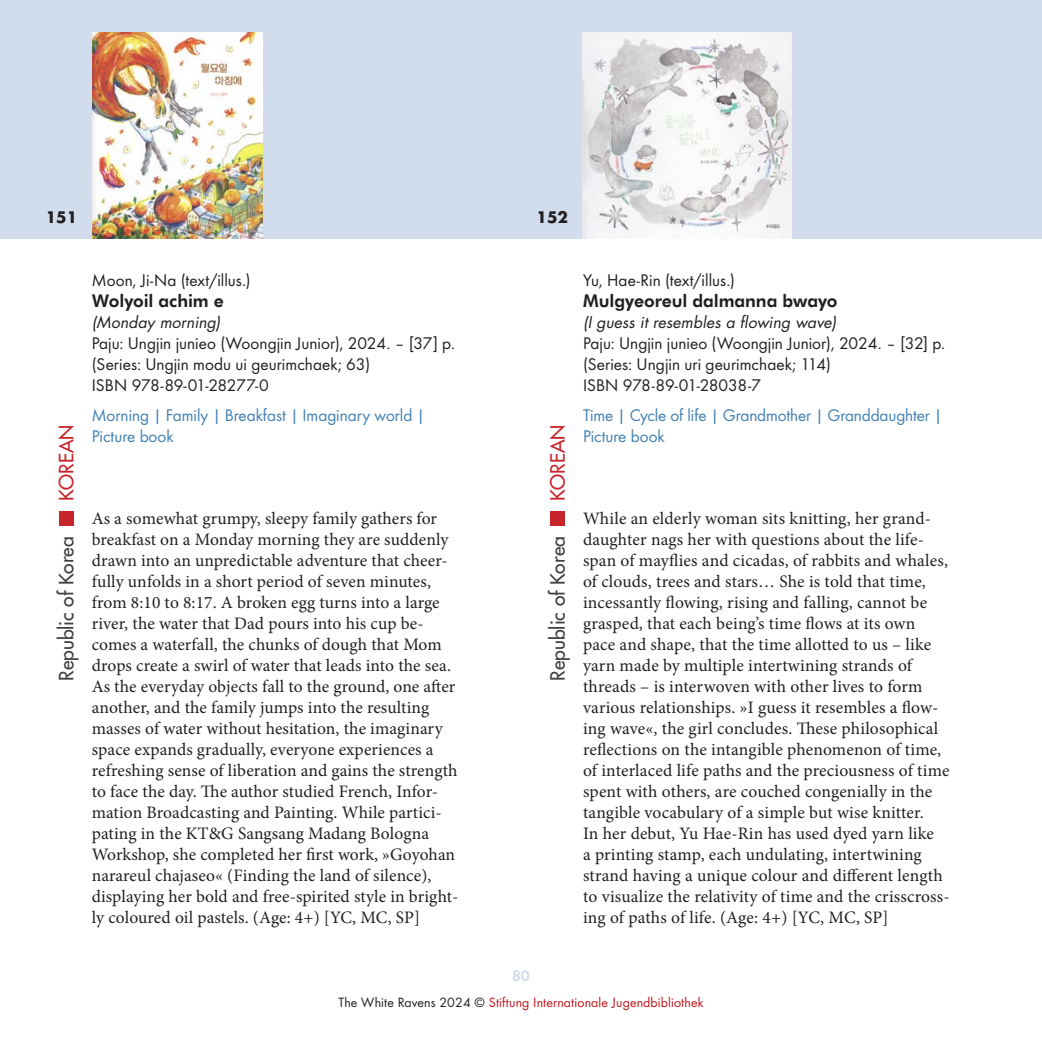
<style>
.page{position:relative;width:1042px;height:1042px;background:#fff}
.page>*{position:absolute;margin:0;border:0;box-sizing:border-box;transform-origin:0 0}
.t1{font:19.25px "Futura";color:#3e3e3f}
.t2{font:19.25px "Futura";color:#c6252c}
._03-country{font:17.5px/21px "Minion Pro";letter-spacing:.005em;color:#231f20}
._03-country-2{font:17.5px "Futura Boo";letter-spacing:.005em;color:#231f20}
._03-country-3{font:17.5px/21px "Futura Boo";color:#4281b4}
._03-country-4{font:17.5px "Futura Boo";letter-spacing:-.015em;color:#231f20}
._03-country-5{font:800 17.5px "Futura BT";letter-spacing:-.005em;color:#231f20}
.Zahl{font:700 17.5px "Futura";color:#231f20}
._03-country-6{font:italic 15.75px "Futura";letter-spacing:.01em;color:#231f20}
.t3{font:15.75px "Futura Dem";color:#d1dbeb}
.t4{font:14px "Futura Boo";letter-spacing:.01em;color:#c4121a}
.s1{color:#231f20}
</style>
<div class="page">
<div style="left:59px;top:511px;width:15px;height:15px;background:#c6252c"></div>
<div style="left:550px;top:511px;width:15px;height:15px;background:#c6252c"></div>
<div style="left:0;top:0;width:1042px;height:238px;background:#d1ddec"></div>
<img style="left:92px;top:32px;width:171px;height:206px">
<img style="left:583px;top:32px;width:208px;height:206px">
<p class="Zahl" style="left:46px;top:204px;width:33px">151</p>
<p class="Zahl" style="left:536px;top:204px;width:33px">152</p>
<p class="t2" style="left:54px;top:501px;width:78px;rotate:-90deg">KOREAN</p>
<p class="t1" style="left:54px;top:681px;width:146px;rotate:-90deg">Republic of Korea</p>
<p class="_03-country-2" style="left:92px;top:268px;width:160px">Moon, Ji-Na (text/illus.)</p>
<p class="_03-country-5" style="left:92px;top:290px;width:134px">Wolyoil achim e</p>
<p class="_03-country-6" style="left:92px;top:312px;width:130px">(Monday morning)</p>
<p class="_03-country-2" style="left:92px;top:331px;width:365px">Paju: Ungjin junieo (Woongjin Junior), 2024. – [37] p.</p>
<p class="_03-country-2" style="left:92px;top:352px;width:280px">(Series: Ungjin modu ui geurimchaek; 63)</p>
<p class="_03-country-4" style="left:92px;top:373px;width:179px">ISBN 978-89-01-28277-0</p>
<p class="_03-country-3" style="left:92px;top:404px;width:335px">Morning | Family | Breakfast | Imaginary world |<br>Picture book</p>
<p class="_03-country" style="left:92px;top:508px;width:368px">As a somewhat grumpy, sleepy family gathers for breakfast on a Monday morning they are suddenly drawn into an unpredictable adventure that cheer&shy;fully unfolds in a short period of seven minutes, from 8:10 to 8:17. A broken egg turns into a large river, the water that Dad pours into his cup be&shy;comes a waterfall, the chunks of dough that Mom drops create a swirl of water that leads into the sea.<br>As the everyday objects fall to the ground, one after another, and the family jumps into the resulting masses of water without hesitation, the imaginary space expands gradually, everyone experiences a refreshing sense of liberation and gains the strength to face the day. The author studied French, Infor&shy;mation Broadcasting and Painting. While partici&shy;pating in the KT&amp;G Sangsang Madang Bologna Workshop, she completed her first work, »Goyohan narareul chajaseo« (Finding the land of silence), displaying her bold and free-spirited style in bright&shy;ly coloured oil pastels. (Age: 4+) [YC, MC, SP]</p>
<p class="t2" style="left:546px;top:501px;width:78px;rotate:-90deg">KOREAN</p>
<p class="t1" style="left:546px;top:681px;width:146px;rotate:-90deg">Republic of Korea</p>
<p class="_03-country-2" style="left:583px;top:268px;width:153px">Yu, Hae-Rin (text/illus.)</p>
<p class="_03-country-5" style="left:583px;top:290px;width:256px">Mulgyeoreul dalmanna bwayo</p>
<p class="_03-country-6" style="left:583px;top:312px;width:255px">(I guess it resembles a flowing wave)</p>
<p class="_03-country-2" style="left:583px;top:331px;width:364px">Paju: Ungjin junieo (Woongjin Junior), 2024. – [32] p.</p>
<p class="_03-country-2" style="left:583px;top:352px;width:249px">(Series: Ungjin uri geurimchaek; 114)</p>
<p class="_03-country-4" style="left:583px;top:373px;width:179px">ISBN 978-89-01-28038-7</p>
<p class="_03-country-3" style="left:583px;top:404px;width:361px">Time | Cycle of life | Grandmother | Granddaughter |<br>Picture book</p>
<p class="_03-country" style="left:583px;top:508px;width:368px">While an elderly woman sits knitting, her grand&shy;daughter nags her with questions about the life&shy;span of mayflies and cicadas, of rabbits and whales, of clouds, trees and stars… She is told that time, incessantly flowing, rising and falling, cannot be grasped, that each being’s time flows at its own pace and shape, that the time allotted to us – like yarn made by multiple intertwining strands of threads – is interwoven with other lives to form various relationships. »I guess it resembles a flow&shy;ing wave«, the girl concludes. These philosophical reflections on the intangible phenomenon of time, of interlaced life paths and the preciousness of time spent with others, are couched congenially in the tangible vocabulary of a simple but wise knitter.<br>In her debut, Yu Hae-Rin has used dyed yarn like<br>a printing stamp, each undulating, intertwining strand having a unique colour and different length to visualize the relativity of time and the crisscross&shy;ing of paths of life. (Age: 4+) [YC, MC, SP]</p>
<p class="t3" style="left:512px;top:965px;width:19px">80</p>
<p class="t4" style="left:338px;top:992px;width:367px"><span class="s1">The White Ravens 2024 ©</span> Stiftung Internationale Jugendbibliothek</p>
</div>
